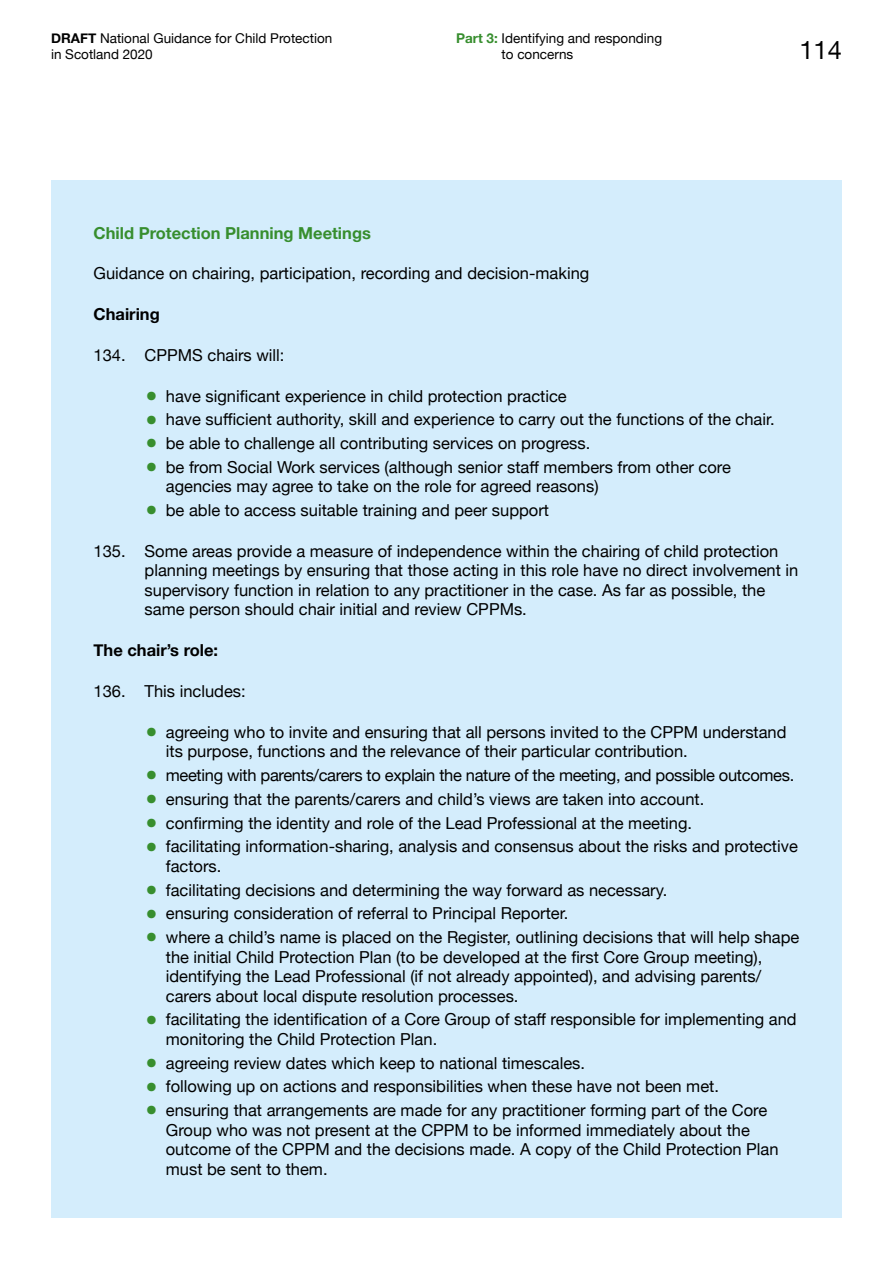
<style>
.page{position:relative;width:893px;height:1263px;background:#fff}
.page>*{position:absolute;margin:0;border:0;box-sizing:border-box;transform-origin:0 0}
.t1{font:25.5px "Helvetica Neue";color:#000}
.Body_Txt{font:16.5px/19.5px "Helvetica Neue";color:#000}
.Body_Txt-2{font:16.5px "Helvetica Neue";letter-spacing:-.02em;color:#000}
.Head_Body_Txt{font:700 16.5px "Helvetica Neue";color:#378e2e}
.Body_Txt-3{font:700 16.5px "Helvetica Neue";color:#000}
.t2{font:13.5px/16.5px "Helvetica Neue";color:#000}
.s1{font-weight:700}
.s2{font-weight:700;color:#378e2e}
.s3{font-size:39px;color:#378e2e}
</style>
<div class="page">
<div style="left:51px;top:180px;width:791px;height:1037px;background:#d4edfc"></div>
<p class="t2" style="left:51px;top:31px;width:283px"><span class="s1">DRAFT</span> National Guidance for Child Protection in Scotland 2020</p>
<p class="t2" style="left:502px;top:30px;width:162px;text-indent:-46px"><span class="s2">Part 3:</span> Identifying and responding to concerns</p>
<h1 class="t1" style="left:799px;top:32px;width:44px">114</h1>
<p class="Head_Body_Txt" style="left:94px;top:220px;width:279px">Child Protection Planning Meetings</p>
<p class="Body_Txt" style="left:94px;top:265px;width:497px">Guidance on chairing, participation, recording and decision-making</p>
<p class="Body_Txt-3" style="left:94px;top:301px;width:68px">Chairing</p>
<p class="Body_Txt" style="left:94px;top:346px;width:192px">134. CPPMS chairs will:</p>
<p class="Body_Txt" style="left:145px;top:387px;width:424px"><span class="s3">•</span> have significant experience in child protection practice</p>
<p class="Body_Txt" style="left:145px;top:411px;width:632px"><span class="s3">•</span> have sufficient authority, skill and experience to carry out the functions of the chair.</p>
<p class="Body_Txt" style="left:145px;top:434px;width:447px"><span class="s3">•</span> be able to challenge all contributing services on progress.</p>
<p class="Body_Txt" style="left:166px;top:458px;width:567px;text-indent:-21px"><span class="s3">•</span> be from Social Work services (although senior staff members from other core agencies may agree to take on the role for agreed reasons)</p>
<p class="Body_Txt" style="left:145px;top:501px;width:406px"><span class="s3">•</span> be able to access suitable training and peer support</p>
<p class="Body_Txt" style="left:145px;top:542px;width:655px;text-indent:-51px">135. Some areas provide a measure of independence within the chairing of child protection planning meetings by ensuring that those acting in this role have no direct involvement in supervisory function in relation to any practitioner in the case. As far as possible, the same person should chair initial and review CPPMs.</p>
<p class="Body_Txt-3" style="left:94px;top:637px;width:126px">The chair’s role:</p>
<p class="Body_Txt" style="left:94px;top:682px;width:154px">136. This includes:</p>
<p class="Body_Txt" style="left:166px;top:723px;width:622px;text-indent:-21px"><span class="s3">•</span> agreeing who to invite and ensuring that all persons invited to the CPPM understand its purpose, functions and the relevance of their particular contribution.</p>
<p class="Body_Txt-2" style="left:145px;top:763px;width:651px"><span class="s3">•</span> meeting with parents/carers to explain the nature of the meeting, and possible outcomes.</p>
<p class="Body_Txt" style="left:145px;top:790px;width:561px"><span class="s3">•</span> ensuring that the parents/carers and child’s views are taken into account.</p>
<p class="Body_Txt" style="left:145px;top:814px;width:549px"><span class="s3">•</span> confirming the identity and role of the Lead Professional at the meeting.</p>
<p class="Body_Txt" style="left:166px;top:838px;width:634px;text-indent:-21px"><span class="s3">•</span> facilitating information-sharing, analysis and consensus about the risks and protective factors.</p>
<p class="Body_Txt" style="left:145px;top:881px;width:524px"><span class="s3">•</span> facilitating decisions and determining the way forward as necessary.</p>
<p class="Body_Txt" style="left:145px;top:905px;width:425px"><span class="s3">•</span> ensuring consideration of referral to Principal Reporter.</p>
<p class="Body_Txt" style="left:166px;top:928px;width:635px;text-indent:-21px"><span class="s3">•</span> where a child’s name is placed on the Register, outlining decisions that will help shape the initial Child Protection Plan (to be developed at the first Core Group meeting), identifying the Lead Professional (if not already appointed), and advising parents/ carers about local dispute resolution processes.</p>
<p class="Body_Txt" style="left:166px;top:1011px;width:632px;text-indent:-21px"><span class="s3">•</span> facilitating the identification of a Core Group of staff responsible for implementing and monitoring the Child Protection Plan.</p>
<p class="Body_Txt" style="left:145px;top:1054px;width:442px"><span class="s3">•</span> agreeing review dates which keep to national timescales.</p>
<p class="Body_Txt" style="left:145px;top:1078px;width:576px"><span class="s3">•</span> following up on actions and responsibilities when these have not been met.</p>
<p class="Body_Txt" style="left:166px;top:1101px;width:614px;text-indent:-21px"><span class="s3">•</span> ensuring that arrangements are made for any practitioner forming part of the Core Group who was not present at the CPPM to be informed immediately about the outcome of the CPPM and the decisions made. A copy of the Child Protection Plan must be sent to them.</p>
</div>
